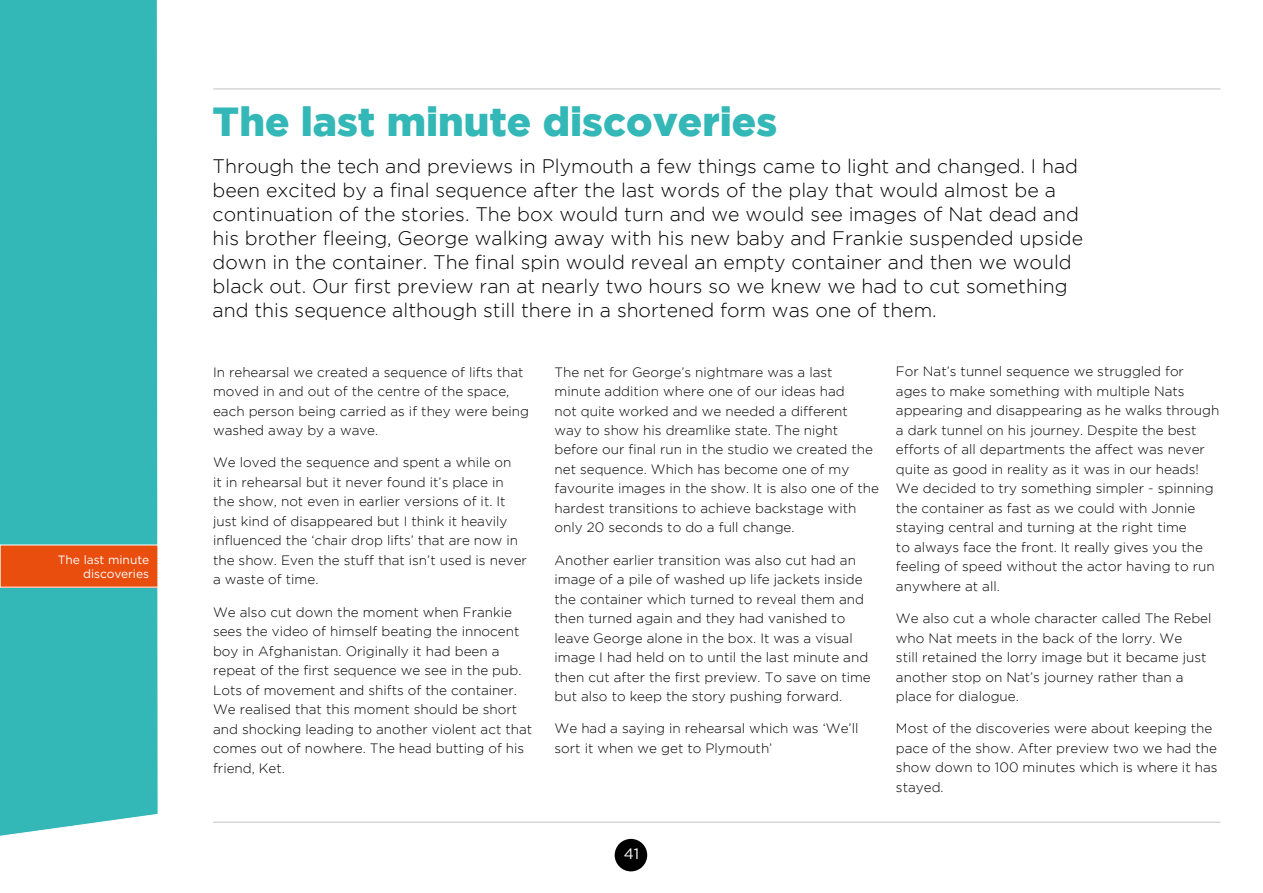
<style>
.page{position:relative;width:1263px;height:893px;background:#fff}
.page>*{position:absolute;margin:0;border:0;box-sizing:border-box;transform-origin:0 0}
.t1{font:900 40.5px "Gotham";color:#33b7b7}
.t2{font:300 19.5px/24px "Gotham";color:#000}
.t3{font:15px "Gotham";color:#fff}
.t4{font:300 13.5px/19.5px "Gotham";color:#000}
.t5{font:12px/13.5px "Gotham";color:#fff;text-align:right}
</style>
<div class="page">
<div style="left:615px;top:839px;width:32px;height:32px;background:#000;border-radius:50%"></div>
<div style="left:0;top:0;width:158px;height:837px;background:#33b7b7"></div>
<hr style="left:213px;top:822px;width:1007px;height:1px;background:#c4c4c4">
<hr style="left:213px;top:89px;width:1007px;height:1px;background:#c4c4c4">
<div style="left:0;top:545px;width:158px;height:42px;background:#e94e0f"></div>
<p class="t5" style="left:58px;top:553px;width:93px">The last minute discoveries</p>
<h1 class="t1" style="left:213px;top:98px;width:566px">The last minute discoveries</h1>
<p class="t2" style="left:213px;top:153px;width:872px">Through the tech and previews in Plymouth a few things came to light and changed. I had been excited by a final sequence after the last words of the play that would almost be a continuation of the stories. The box would turn and we would see images of Nat dead and his brother fleeing, George walking away with his new baby and Frankie suspended upside down in the container. The final spin would reveal an empty container and then we would black out. Our first preview ran at nearly two hours so we knew we had to cut something and this sequence although still there in a shortened form was one of them.</p>
<p class="t4" style="left:213px;top:362px;width:317px">In rehearsal we created a sequence of lifts that moved in and out of the centre of the space, each person being carried as if they were being washed away by a wave.</p>
<p class="t4" style="left:213px;top:453px;width:315px">We loved the sequence and spent a while on<br>it in rehearsal but it never found it’s place in the show, not even in earlier versions of it. It just kind of disappeared but I think it heavily influenced the ‘chair drop lifts’ that are now in the show. Even the stuff that isn’t used is never a waste of time.</p>
<p class="t4" style="left:213px;top:602px;width:321px">We also cut down the moment when Frankie sees the video of himself beating the innocent boy in Afghanistan. Originally it had been a repeat of the first sequence we see in the pub.<br>Lots of movement and shifts of the container.<br>We realised that this moment should be short and shocking leading to another violent act that comes out of nowhere. The head butting of his friend, Ket.</p>
<p class="t4" style="left:554px;top:362px;width:326px">The net for George’s nightmare was a last minute addition where one of our ideas had<br>not quite worked and we needed a different<br>way to show his dreamlike state. The night before our final run in the studio we created the net sequence. Which has become one of my favourite images in the show. It is also one of the hardest transitions to achieve backstage with only 20 seconds to do a full change.</p>
<p class="t4" style="left:554px;top:550px;width:318px">Another earlier transition was also cut had an image of a pile of washed up life jackets inside the container which turned to reveal them and then turned again and they had vanished to leave George alone in the box. It was a visual image I had held on to until the last minute and then cut after the first preview. To save on time but also to keep the story pushing forward.</p>
<p class="t4" style="left:554px;top:719px;width:305px">We had a saying in rehearsal which was ‘We’ll sort it when we get to Plymouth’</p>
<p class="t4" style="left:896px;top:362px;width:325px">For Nat’s tunnel sequence we struggled for<br>ages to make something with multiple Nats appearing and disappearing as he walks through a dark tunnel on his journey. Despite the best efforts of all departments the affect was never quite as good in reality as it was in our heads!<br>We decided to try something simpler - spinning the container as fast as we could with Jonnie staying central and turning at the right time<br>to always face the front. It really gives you the feeling of speed without the actor having to run anywhere at all.</p>
<p class="t4" style="left:896px;top:608px;width:317px">We also cut a whole character called The Rebel who Nat meets in the back of the lorry. We<br>still retained the lorry image but it became just another stop on Nat’s journey rather than a place for dialogue.</p>
<p class="t4" style="left:896px;top:719px;width:323px">Most of the discoveries were about keeping the pace of the show. After preview two we had the show down to 100 minutes which is where it has stayed.</p>
<p class="t3" style="left:624px;top:845px;width:17px">41</p>
</div>
